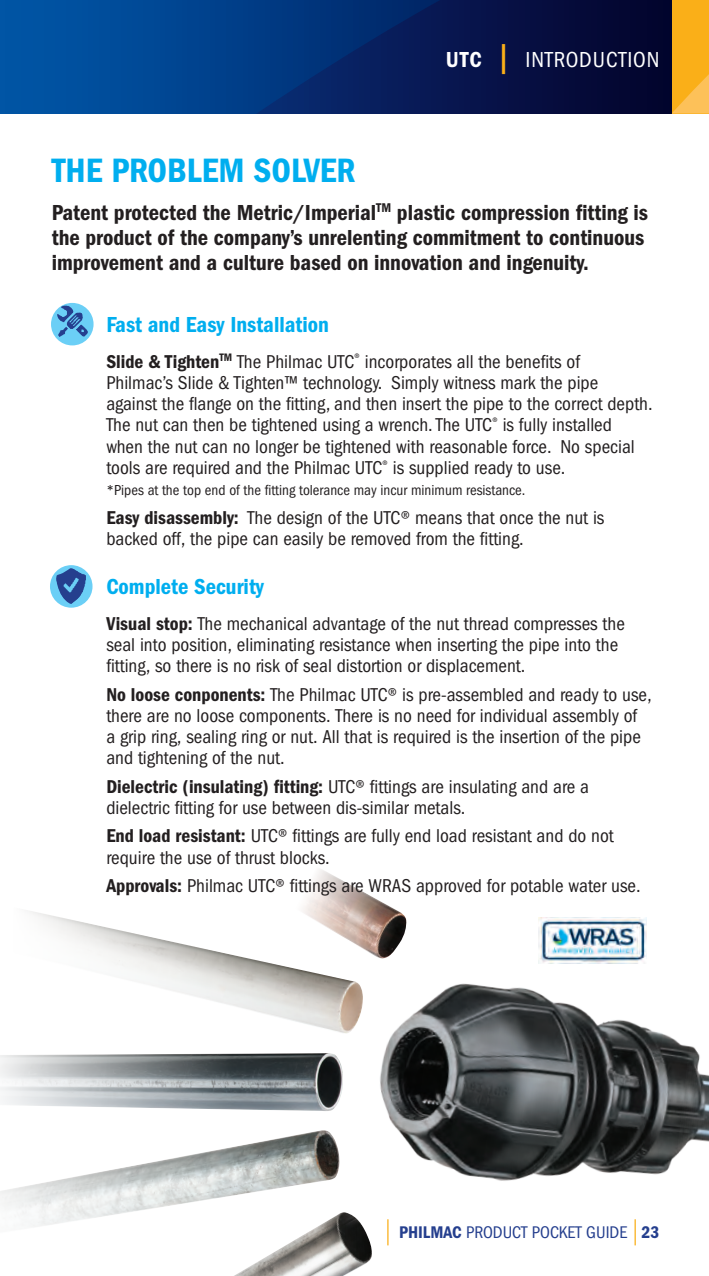
<style>
.page{position:relative;width:709px;height:1276px;background:#fff}
.page>*{position:absolute;margin:0;border:0;box-sizing:border-box;transform-origin:0 0}
.t1{font:600 condensed 35px "Franklin Gothic";color:#00aeef}
.t2{font:600 condensed 22.5px/25px "Franklin Gothic";color:#231f20}
.t3{font:600 condensed 22.5px "Franklin Gothic";color:#00aeef}
.t4{font:condensed 22.5px "Franklin Gothic";letter-spacing:.04em;color:#fff}
.t5{font:condensed 19.25px/21.2px "Franklin Gothic";color:#231f20}
.t6{font:condensed 17.5px "Franklin Gothic";color:#253f8e}
.t7{font:condensed 15px "Franklin Gothic";color:#231f20}
.s1{font-weight:600}
.s2{font-family:"Swiss 721 BT";font-weight:700;font-size:30px;color:#faaf18}
</style>
<div class="page">
<hr style="left:634px;top:1219px;width:2px;height:26px;background:#faaf18">
<svg style="left:387px;top:1221px;width:1px;height:24px"></svg>
<svg style="left:1px;top:0;width:670px;height:113px;background:#022b6c"></svg>
<div style="left:671px;top:0;width:38px;height:113px;background:#faaf18"></div>
<svg style="left:671px;top:14px;width:38px;height:99px"></svg>
<div style="left:51px;top:303px;width:43px;height:42px;background:#6bcff6;border-radius:50%"></div>
<img style="left:56px;top:306px;width:33px;height:31px">
<div style="left:50px;top:565px;width:42px;height:42px;background:#6bcff6;border-radius:50%"></div>
<img style="left:56px;top:568px;width:30px;height:36px">
<img style="left:539px;top:917px;width:108px;height:39px">
<img style="left:307px;top:869px;width:99px;height:87px">
<img style="left:0;top:1130px;width:340px;height:97px">
<img style="left:29px;top:902px;width:336px;height:132px">
<img style="left:54px;top:1212px;width:318px;height:64px">
<img style="left:356px;top:956px;width:353px;height:265px">
<svg style="left:0;top:0;width:1px;height:114px"></svg>
<img style="left:0;top:1053px;width:343px;height:58px">
<p class="t4" style="left:446px;top:47px;width:215px"><span class="s1">UTC</span> <span class="s2">|</span> INTRODUCTION</p>
<h1 class="t1" style="left:52px;top:151px;width:305px">THE PROBLEM SOLVER</h1>
<p class="t2" style="left:52px;top:200px;width:598px">Patent protected the Metric/Imperial<sup>TM</sup> plastic compression fitting is the product of the company’s unrelenting commitment to continuous improvement and a culture based on innovation and ingenuity.</p>
<p class="t3" style="left:106px;top:312px;width:224px">Fast and Easy Installation</p>
<p class="t5" style="left:106px;top:351px;width:548px"><span class="s1">Slide &amp; Tighten</span><sup>TM</sup> The Philmac UTC<sup>®</sup> incorporates all the benefits of<br>Philmac’s Slide &amp; Tighten™ technology. Simply witness mark the pipe against the flange on the fitting, and then insert the pipe to the correct depth.<br>The nut can then be tightened using a wrench. The UTC<sup>®</sup> is fully installed when the nut can no longer be tightened with reasonable force. No special tools are required and the Philmac UTC<sup>®</sup> is supplied ready to use.</p>
<p class="t7" style="left:106px;top:482px;width:420px">*Pipes at the top end of the fitting tolerance may incur minimum resistance.</p>
<p class="t5" style="left:106px;top:507px;width:499px"><span class="s1">Easy disassembly:</span> The design of the UTC® means that once the nut is backed off, the pipe can easily be removed from the fitting.</p>
<p class="t3" style="left:106px;top:574px;width:159px">Complete Security</p>
<p class="t5" style="left:106px;top:613px;width:520px"><span class="s1">Visual stop:</span> The mechanical advantage of the nut thread compresses the seal into position, eliminating resistance when inserting the pipe into the fitting, so there is no risk of seal distortion or displacement.</p>
<p class="t5" style="left:106px;top:684px;width:547px"><span class="s1">No loose conponents:</span> The Philmac UTC® is pre-assembled and ready to use, there are no loose components. There is no need for individual assembly of<br>a grip ring, sealing ring or nut. All that is required is the insertion of the pipe and tightening of the nut.</p>
<p class="t5" style="left:106px;top:776px;width:484px"><span class="s1">Dielectric (insulating) fitting:</span> UTC® fittings are insulating and are a dielectric fitting for use between dis-similar metals.</p>
<p class="t5" style="left:106px;top:825px;width:509px"><span class="s1">End load resistant:</span> UTC® fittings are fully end load resistant and do not require the use of thrust blocks.</p>
<p class="t5" style="left:106px;top:875px;width:536px"><span class="s1">Approvals:</span> Philmac UTC® fittings are WRAS approved for potable water use.</p>
<p class="t6" style="left:399px;top:1222px;width:262px"><span class="s1">PHILMAC</span> PRODUCT POCKET GUIDE <span class="s1">23</span></p>
</div>
